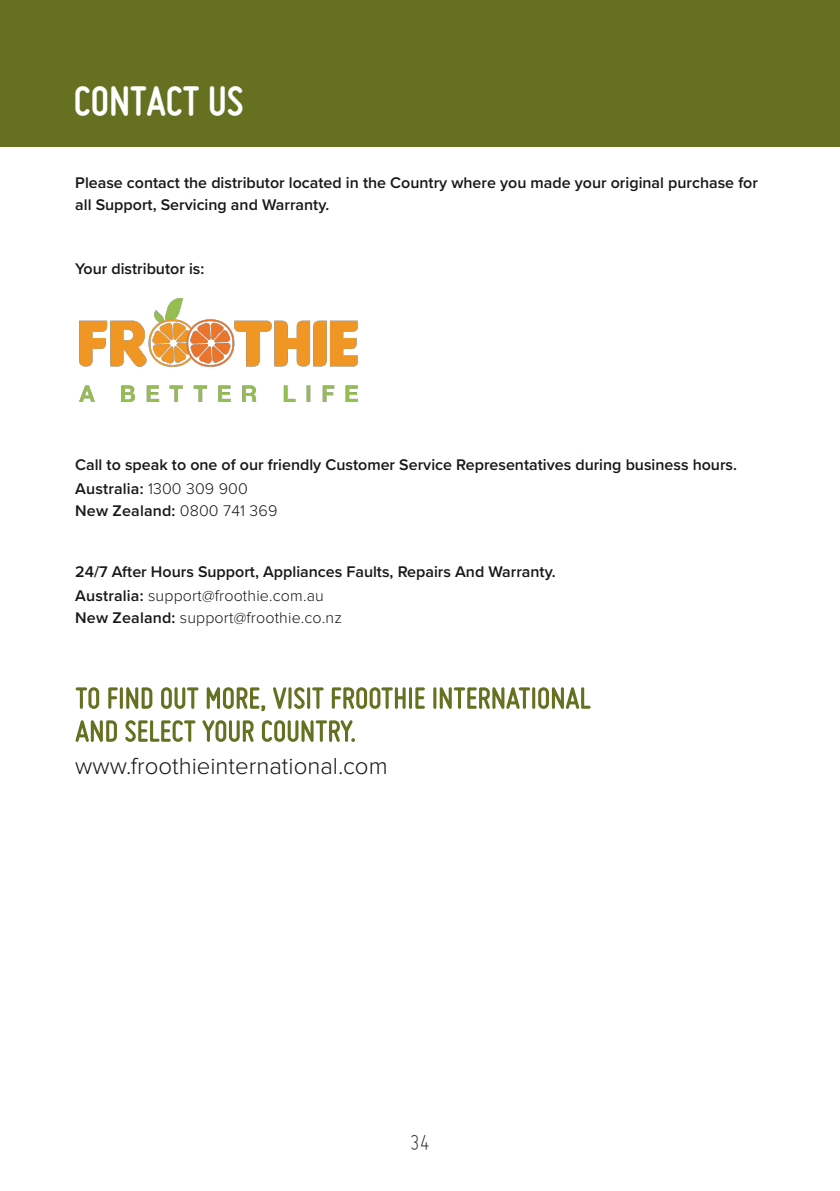
<style>
.page{position:relative;width:840px;height:1191px;background:#fff}
.page>*{position:absolute;margin:0;border:0;box-sizing:border-box;transform-origin:0 0}
.t1{font:700 44px "Miso";color:#fff}
.t2{font:300 24px "Proxima Nova";color:#171915}
.t3{font:300 24px "Miso";color:#2f2f2e}
.t4{font:600 16px/22px "Proxima Nova";color:#171915}
.t5{font:300 16px/22px "Proxima Nova";letter-spacing:.01em;color:#171915}
.s1{font-weight:300}
.s2{font-weight:600}
</style>
<div class="page">
<div style="left:0;top:0;width:839px;height:146px;background:#657021"></div>
<svg style="left:76px;top:687px;width:514px;height:24px"></svg>
<svg style="left:75px;top:720px;width:280px;height:22px"></svg>
<img style="left:80px;top:299px;width:277px;height:102px">
<h1 class="t1" style="left:74px;top:76px;width:171px">CONTACT US</h1>
<p class="t4" style="left:75px;top:171px;width:683px">Please contact the distributor located in the Country where you made your original purchase for all Support, Servicing and Warranty.</p>
<p class="t4" style="left:75px;top:257px;width:130px">Your distributor is:</p>
<p class="t4" style="left:75px;top:453px;width:663px">Call to speak to one of our friendly Customer Service Representatives during business hours.</p>
<p class="t4" style="left:75px;top:477px;width:203px">Australia: <span class="s1">1300 309 900<br></span>New Zealand: <span class="s1">0800 741 369</span></p>
<p class="t4" style="left:75px;top:560px;width:482px">24/7 After Hours Support, Appliances Faults, Repairs And Warranty.</p>
<p class="t5" style="left:75px;top:585px;width:268px"><span class="s2">Australia:</span> support@froothie.com.au<br><span class="s2">New Zealand:</span> support@froothie.co.nz</p>
<h2 class="t2" style="left:75px;top:755px;width:314px">www.froothieinternational.com</h2>
<h2 class="t3" style="left:410px;top:1129px;width:21px">34</h2>
</div>
